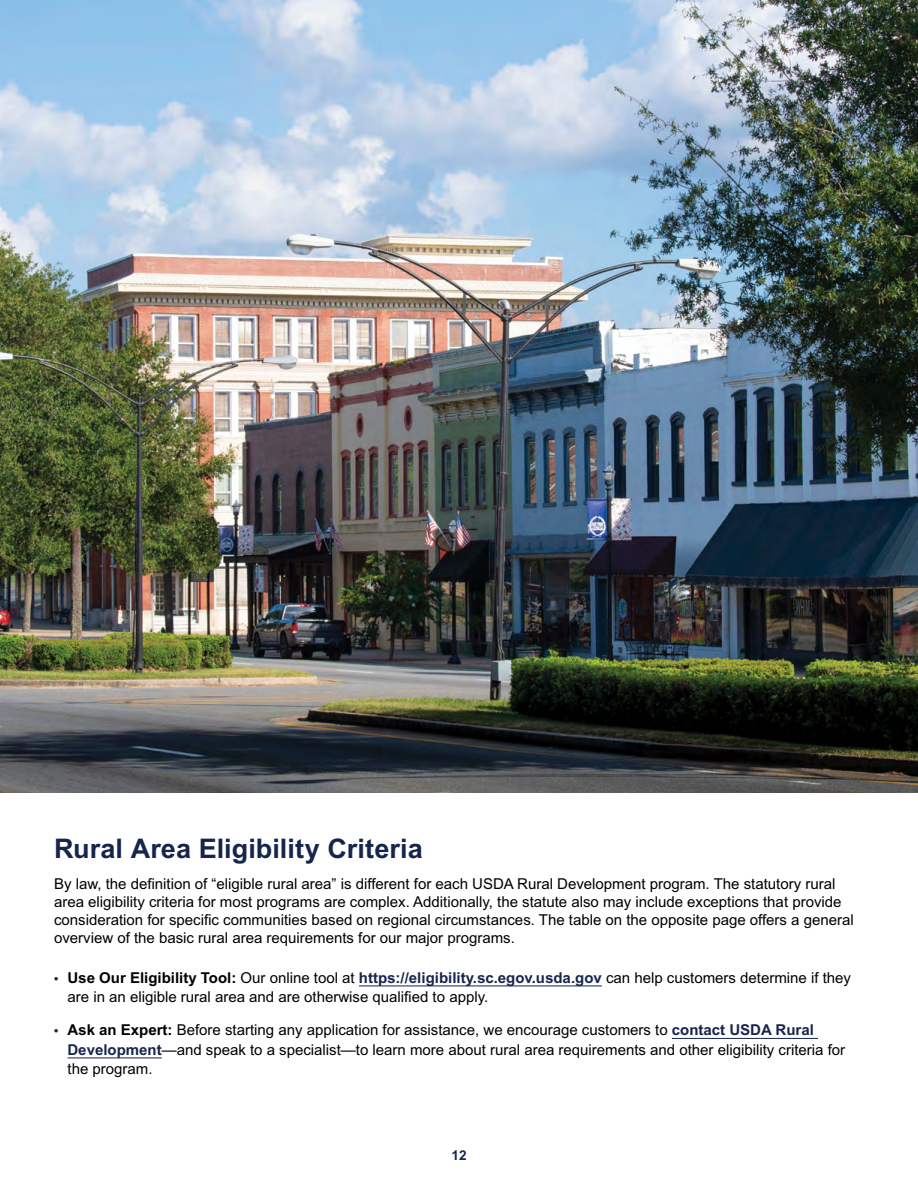
<style>
.page{position:relative;width:918px;height:1188px;background:#fff}
.page>*{position:absolute;margin:0;border:0;box-sizing:border-box;transform-origin:0 0}
.t1{font:700 27px "Arial MT Std";color:#16254c}
.t2{font:15px/18px "Arial MT Std";color:#000}
.t3{font:700 13.5px "Arial MT Std";color:#16254c}
.s1{font-weight:700;font-size:12px;color:#16254c}
.s2{font-weight:700}
.s3{font-weight:700;color:#16254c}
</style>
<div class="page">
<img style="left:0;top:0;width:918px;height:793px">
<hr style="left:359px;top:986px;width:243px;height:1px;background:#16254c">
<hr style="left:672px;top:1038px;width:146px;height:1px;background:#16254c">
<hr style="left:68px;top:1058px;width:94px;height:1px;background:#16254c">
<h2 class="t1" style="left:54px;top:832px;width:370px">Rural Area Eligibility Criteria</h2>
<p class="t2" style="left:54px;top:875px;width:801px">By law, the definition of “eligible rural area” is different for each USDA Rural Development program. The statutory rural area eligibility criteria for most programs are complex. Additionally, the statute also may include exceptions that provide consideration for specific communities based on regional circumstances. The table on the opposite page offers a general overview of the basic rural area requirements for our major programs.</p>
<p class="t2" style="left:67px;top:968px;width:785px;line-height:19.5px;text-indent:-13px"><span class="s1">•</span> <span class="s2">Use Our Eligibility Tool:</span> Our online tool at <span class="s3">https://eligibility.sc.egov.usda.gov</span> can help customers determine if they are in an eligible rural area and are otherwise qualified to apply.</p>
<p class="t2" style="left:68px;top:1020px;width:779px;line-height:19.5px;text-indent:-14px"><span class="s1">•</span> <span class="s2">Ask an Expert:</span> Before starting any application for assistance, we encourage customers to <span class="s3">contact USDA Rural<br>Development</span>—and speak to a specialist—to learn more about rural area requirements and other eligibility criteria for the program.</p>
<p class="t3" style="left:451px;top:1147px;width:17px">12</p>
</div>
